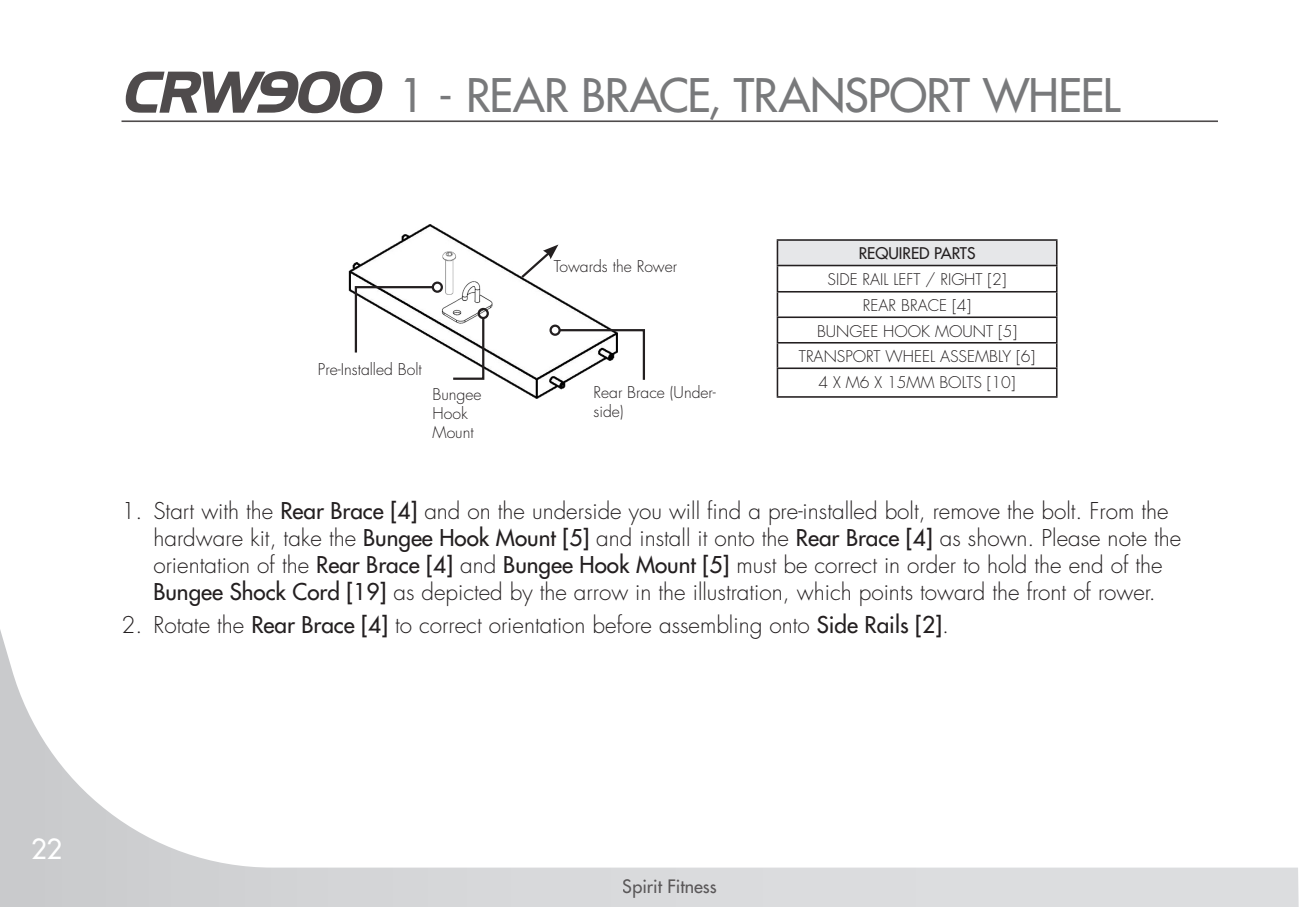
<style>
.page{position:relative;width:1299px;height:907px;background:#fff}
.page>*{position:absolute;margin:0;border:0;box-sizing:border-box;transform-origin:0 0}
.t1{font:500 45px "Futura Std";letter-spacing:-.015em;color:#57585a}
.t2{font:500 27px "Futura Std";color:#fff}
.t3{font:300 22.5px/27px "Futura Std";color:#231f20}
.t4{font:500 18px "Futura Std";color:#231f20}
.t5{font:300 15.75px/18.9px "Futura Std";color:#231f20}
.t6{font:500 15.75px "Futura Std";color:#231f20}
.s1{font-family:"Hanzel";font-weight:700;font-style:italic;font-size:56.25px;color:#231f20}
.s2{font-weight:500}
</style>
<div class="page">
<svg style="left:0;top:629px;width:1299px;height:277px"></svg>
<hr style="left:122px;top:120px;width:1096px;height:2px;background:#231f20">
<div style="left:777px;top:240px;width:280px;height:25px;background:#e6e7e9"></div>
<hr style="left:777px;top:239px;width:280px;height:2px;background:#231f20">
<hr style="left:777px;top:265px;width:280px;height:1px;background:#231f20">
<hr style="left:777px;top:291px;width:280px;height:1px;background:#231f20">
<hr style="left:777px;top:316px;width:280px;height:2px;background:#231f20">
<hr style="left:777px;top:342px;width:280px;height:1px;background:#231f20">
<hr style="left:777px;top:367px;width:280px;height:2px;background:#231f20">
<svg style="left:777px;top:241px;width:1px;height:155px"></svg>
<svg style="left:1056px;top:241px;width:1px;height:155px"></svg>
<hr style="left:777px;top:396px;width:280px;height:1px;background:#231f20">
<img style="left:349px;top:224px;width:261px;height:174px">
<svg style="left:451px;top:316px;width:34px;height:65px"></svg>
<div style="left:478px;top:308px;width:11px;height:11px;border:2px solid #231f20;border-radius:50%"></div>
<svg style="left:354px;top:285px;width:81px;height:70px"></svg>
<div style="left:432px;top:281px;width:11px;height:12px;border:2px solid #231f20;border-radius:50%"></div>
<svg style="left:557px;top:328px;width:88px;height:54px"></svg>
<div style="left:549px;top:324px;width:12px;height:12px;border:2px solid #231f20;border-radius:50%"></div>
<svg style="left:519px;top:244px;width:39px;height:36px"></svg>
<img style="left:434px;top:244px;width:33px;height:56px">
<h1 class="t1" style="left:122px;top:67px;width:1000px"><span class="s1">CRW900</span> 1 - REAR BRACE, TRANSPORT WHEEL</h1>
<p class="t5" style="left:318px;top:360px;width:105px">Pre-Installed Bolt</p>
<p class="t5" style="left:433px;top:385px;width:51px">Bungee<br>Hook<br>Mount</p>
<p class="t5" style="left:554px;top:257px;width:125px">Towards the Rower</p>
<p class="t5" style="left:593px;top:383px;width:124px">Rear Brace (Under&shy;side)</p>
<p class="t6" style="left:859px;top:243px;width:118px">REQUIRED PARTS</p>
<p class="t5" style="left:828px;top:270px;width:180px">SIDE RAIL LEFT / RIGHT [2]</p>
<p class="t5" style="left:863px;top:296px;width:110px">REAR BRACE [4]</p>
<p class="t5" style="left:817px;top:322px;width:202px">BUNGEE HOOK MOUNT [5]</p>
<p class="t5" style="left:799px;top:347px;width:238px">TRANSPORT WHEEL ASSEMBLY [6]</p>
<p class="t5" style="left:818px;top:373px;width:199px">4 X M6 X 15MM BOLTS [10]</p>
<p class="t3" style="left:153px;top:497px;width:1029px;text-indent:-32px">1. Start with the <span class="s2">Rear Brace [4]</span> and on the underside you will find a pre-installed bolt, remove the bolt. From the hardware kit, take the <span class="s2">Bungee Hook Mount [5]</span> and install it onto the <span class="s2">Rear Brace [4]</span> as shown. Please note the orientation of the <span class="s2">Rear Brace [4]</span> and <span class="s2">Bungee Hook Mount [5]</span> must be correct in order to hold the end of the <span class="s2">Bungee Shock Cord [19]</span> as depicted by the arrow in the illustration, which points toward the front of rower.</p>
<p class="t3" style="left:122px;top:612px;width:829px">2. Rotate the <span class="s2">Rear Brace [4]</span> to correct orientation before assembling onto <span class="s2">Side Rails [2]</span>.</p>
<p class="t2" style="left:31px;top:832px;width:33px">22</p>
<p class="t4" style="left:623px;top:875px;width:96px">Spirit Fitness</p>
</div>
